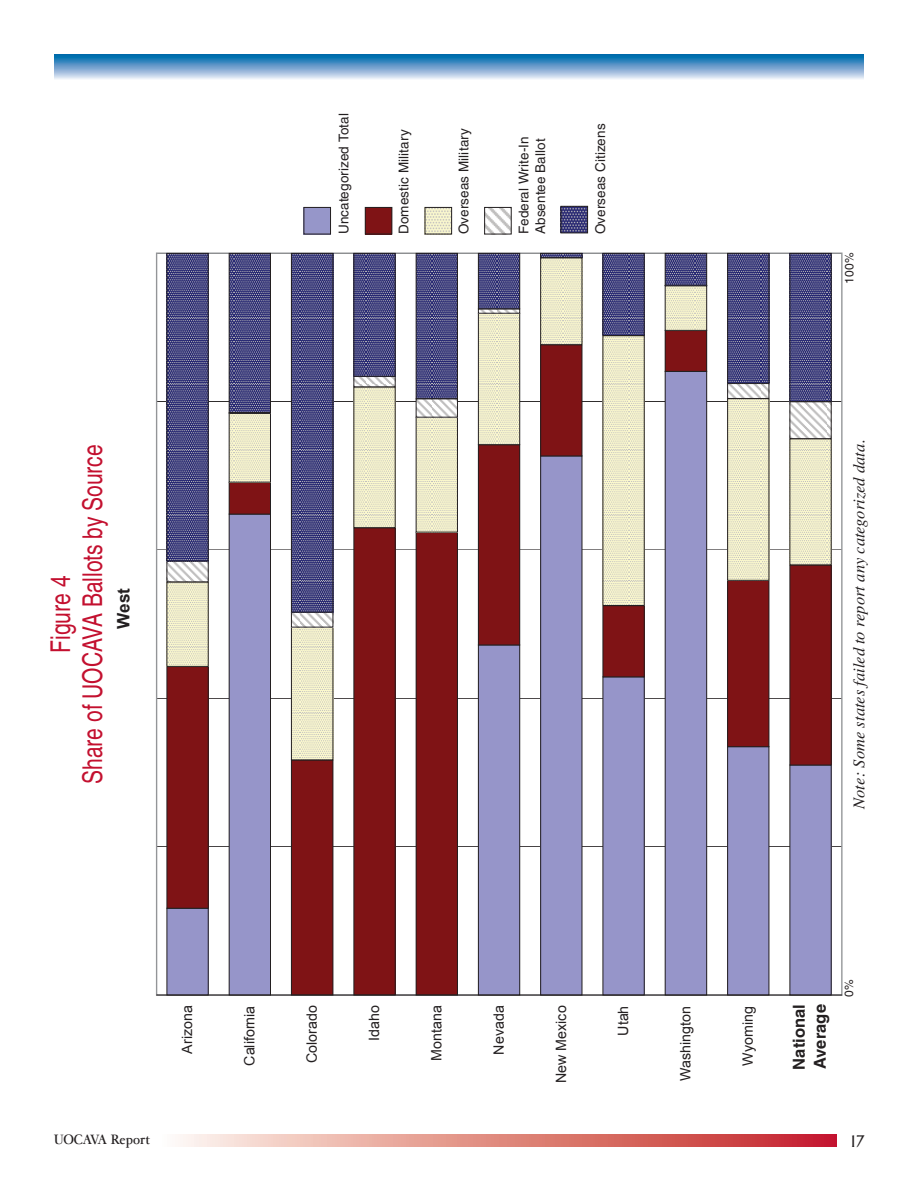
<style>
.page{position:relative;width:918px;height:1188px;background:#fff}
.page>*{position:absolute;margin:0;border:0;box-sizing:border-box;transform-origin:0 0}
.t1{font:27.3px/32px "Helvetica";color:#c3102f;text-align:center;scale:.77 1}
.t2{font:18px "Baker Signet";color:#231f20}
.t3{font:700 17.1px "Arial";color:#231f20}
.t4{font:italic 16.5px "Times";color:#231f20}
.t5{font:700 16.5px/21px "Helvetica";color:#231f20}
.t6{font:15px "Paramount";letter-spacing:.005em;color:#231f20}
.t7{font:14.25px "Arial";color:#231f20}
.t8{font:13.5px/16.5px "Helvetica";letter-spacing:.01em;color:#231f20}
.t9{font:12.9px/25.5px "Arial";color:#231f20}
.t10{font:12px "Helvetica";color:#231f20}
</style>
<div class="page">
<div style="left:54px;top:54px;width:810px;height:26px;background:linear-gradient(to bottom,#005da6,#e9e7f4)"></div>
<svg style="left:180px;top:1134px;width:657px;height:13px;background:#df8781"></svg>
<svg style="left:156px;top:253px;width:686px;height:742px"></svg>
<img style="left:367px;top:209px;width:23px;height:23px">
<div style="left:365px;top:207px;width:27px;height:27px;border:1px solid #231f20"></div>
<img style="left:563px;top:208px;width:23px;height:23px">
<div style="left:561px;top:206px;width:27px;height:27px;border:1px solid #231f20"></div>
<img style="left:427px;top:209px;width:23px;height:23px">
<div style="left:425px;top:207px;width:27px;height:27px;border:1px solid #231f20"></div>
<img style="left:486px;top:209px;width:23px;height:23px">
<div style="left:484px;top:207px;width:27px;height:27px;border:1px solid #231f20"></div>
<div style="left:304px;top:207px;width:27px;height:27px;border:1px solid #231f20"></div>
<h1 class="t1" style="left:45px;top:784px;width:442px;rotate:-90deg">Figure 4<br>Share of UOCAVA Ballots by Source</h1>
<p class="t3" style="left:112px;top:629px;width:42px;rotate:-90deg">West</p>
<p class="t8" style="left:336px;top:234px;width:123px;rotate:-90deg">Uncategorized Total</p>
<p class="t9" style="left:453px;top:225px;width:101px;rotate:-90deg">Overseas Military</p>
<p class="t9" style="left:507px;top:225px;width:106px;rotate:-90deg">Absentee Ballot<br>Overseas Citizens</p>
<p class="t8" style="left:396px;top:234px;width:106px;rotate:-90deg">Domestic Military</p>
<p class="t8" style="left:456px;top:234px;width:108px;rotate:-90deg">Overseas Military</p>
<p class="t8" style="left:516px;top:234px;width:99px;rotate:-90deg">Federal Write-In<br>Absentee Ballot</p>
<p class="t8" style="left:592px;top:234px;width:112px;rotate:-90deg">Overseas Citizens</p>
<p class="t10" style="left:842px;top:284px;width:33px;rotate:-90deg">100%</p>
<p class="t4" style="left:850px;top:809px;width:371px;rotate:-90deg">Note: Some states failed to report any categorized data.</p>
<p class="t7" style="left:178px;top:1054px;width:50px;rotate:-90deg">Arizona</p>
<p class="t7" style="left:240px;top:1066px;width:62px;rotate:-90deg">California</p>
<p class="t7" style="left:302px;top:1063px;width:59px;rotate:-90deg">Colorado</p>
<p class="t7" style="left:365px;top:1041px;width:37px;rotate:-90deg">Idaho</p>
<p class="t7" style="left:427px;top:1061px;width:57px;rotate:-90deg">Montana</p>
<p class="t7" style="left:489px;top:1055px;width:51px;rotate:-90deg">Nevada</p>
<p class="t7" style="left:552px;top:1083px;width:79px;rotate:-90deg">New Mexico</p>
<p class="t7" style="left:614px;top:1036px;width:32px;rotate:-90deg">Utah</p>
<p class="t7" style="left:676px;top:1081px;width:77px;rotate:-90deg">Washington</p>
<p class="t7" style="left:738px;top:1066px;width:61px;rotate:-90deg">Wyoming</p>
<p class="t5" style="left:788px;top:1070px;width:67px;rotate:-90deg">National<br>Average</p>
<p class="t10" style="left:842px;top:997px;width:19px;rotate:-90deg">0%</p>
<p class="t6" style="left:54px;top:1131px;width:98px">UOCAVA Report</p>
<h2 class="t2" style="left:851px;top:1131px;width:15px">17</h2>
</div>
